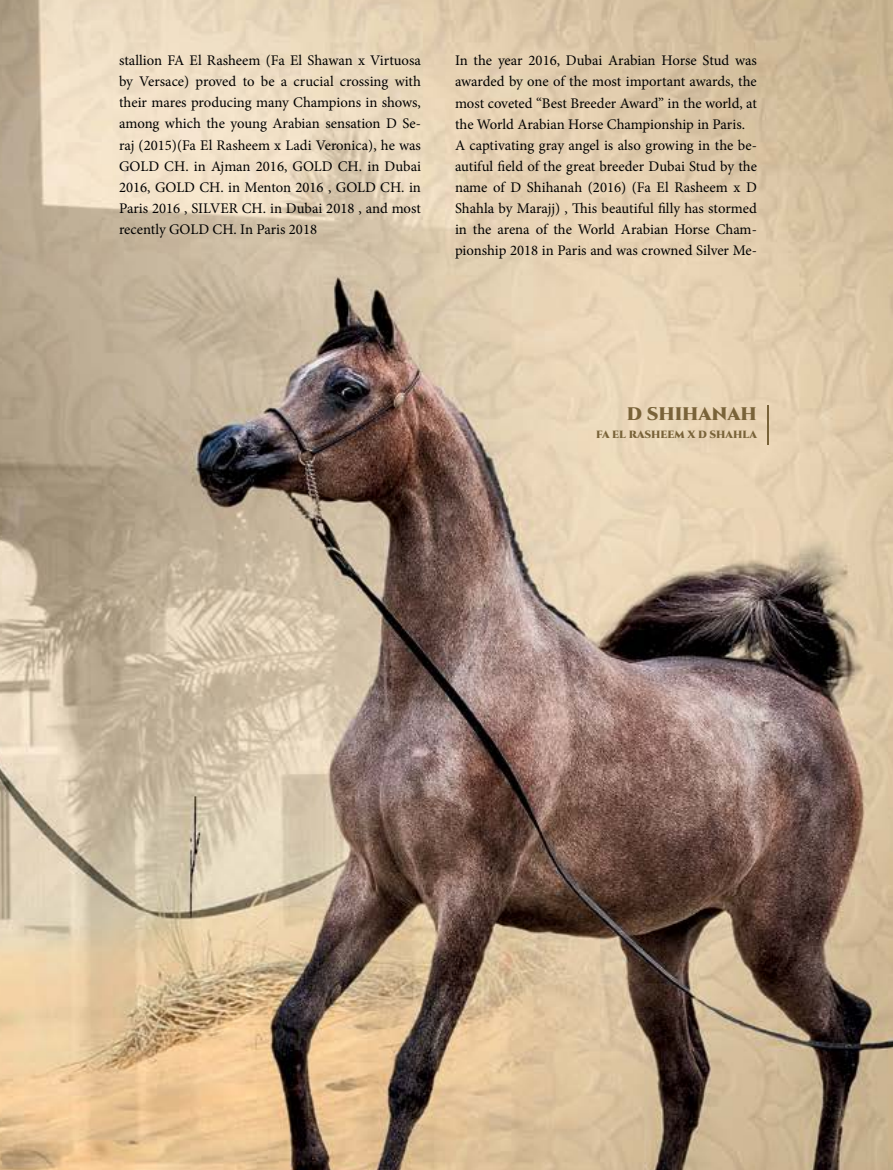
<style>
.page{position:relative;width:893px;height:1170px;background:#fff}
.page>*{position:absolute;margin:0;border:0;box-sizing:border-box;transform-origin:0 0}
.t1{font:900 18.15px "Cinzel";color:#796339}
.t2{font:14.7px/21px "Minion Pro";letter-spacing:-.005em;color:#000;text-align:justify}
.t3{font:900 10.5px "Cinzel";color:#796339}
</style>
<div class="page">
<img style="left:0;top:0;width:893px;height:1169px">
<hr style="left:767px;top:405px;width:1px;height:39px;background:#796339">
<svg style="left:498px;top:160px;width:7px;height:10px"></svg>
<svg style="left:572px;top:202px;width:16px;height:10px"></svg>
<svg style="left:658px;top:202px;width:8px;height:10px"></svg>
<p class="t2" style="left:119px;top:50px;width:303px">stallion FA El Rasheem (Fa El Shawan x Virtuosa by Versace) proved to be a crucial crossing with their mares producing many Champions in shows, among which the young Arabian sensation D Se&shy;raj (2015)(Fa El Rasheem x Ladi Veronica), he was GOLD CH. in Ajman 2016, GOLD CH. in Dubai 2016, GOLD CH. in Menton 2016 , GOLD CH. in Paris 2016 , SILVER CH. in Dubai 2018 , and most recently GOLD CH. In Paris 2018</p>
<p class="t2" style="left:455px;top:50px;width:303px;text-align:left">In the year 2016, Dubai Arabian Horse Stud was awarded by one of the most important awards, the most coveted “Best Breeder Award” in the world, at the World Arabian Horse Championship in Paris.<br>A captivating gray angel is also growing in the be&shy;autiful eld of the great breeder Dubai Stud by the name of D Shihanah (2016) (Fa El Rasheem x D Shahla by Marajj) ,</p>
<p class="t2" style="left:455px;top:197px;width:303px;text-indent:133px">is beautiful lly has stormed in the arena of the World Arabian Horse Cham&shy;pionship 2018 in Paris and was crowned Silver Me-</p>
<p class="t1" style="left:627px;top:402px;width:131px">D SHIHANAH</p>
<p class="t3" style="left:596px;top:428px;width:162px">FA EL RASHEEM X D SHAHLA</p>
</div>
